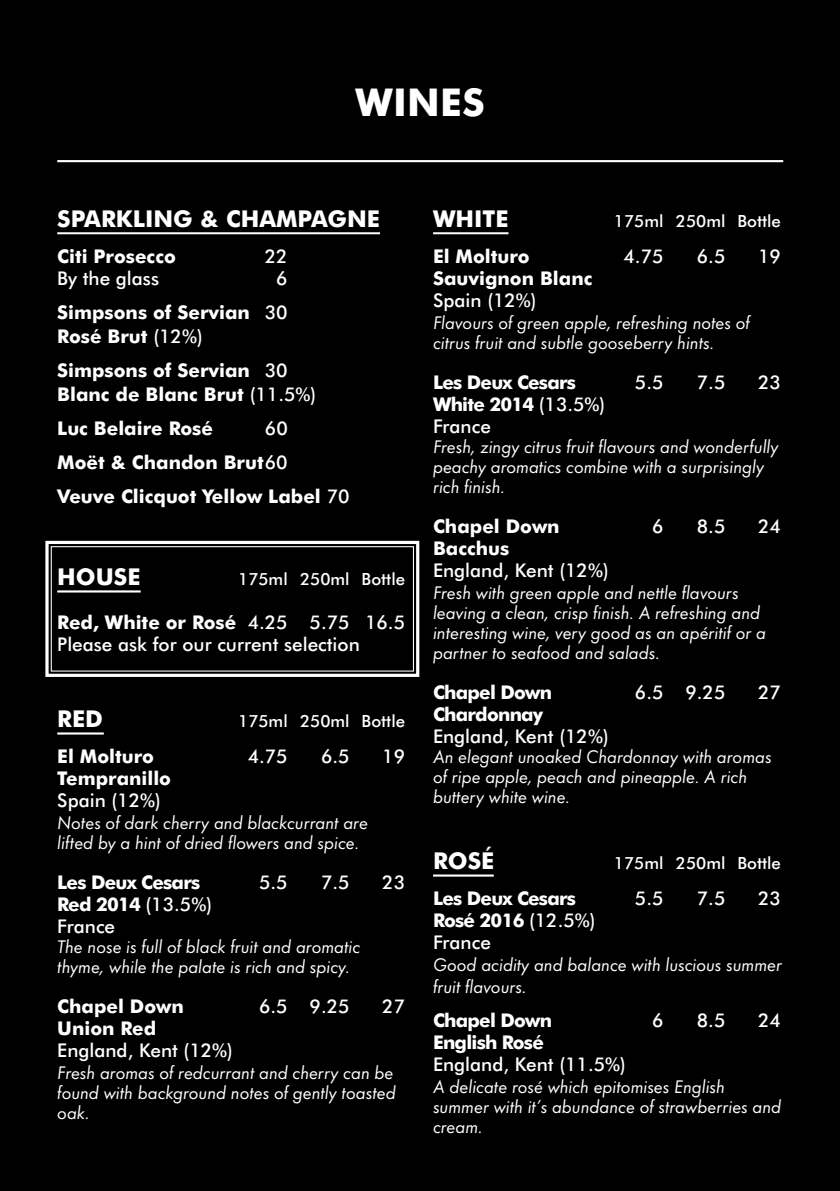
<style>
.page{position:relative;width:840px;height:1191px;background:#fff}
.page>*{position:absolute;margin:0;border:0;box-sizing:border-box;transform-origin:0 0}
.t1{font:700 38.4px "Futura BT";letter-spacing:.01em;color:#fff}
.t2{font:700 23.2px "Futura BT";color:#fff}
.t3{font:italic 19px/20px "Futura T";color:#fff}
.t4{font:500 19px/22px "Futura BT";color:#fff}
.t5{font:700 19px/34px "Futura BT";color:#fff}
.t6{font:700 19px "Futura BT";letter-spacing:-.04em;color:#fff}
.t7{font:500 16.8px "Futura BT";color:#fff}
.s1{font-weight:500}
.s2{font-weight:700}
</style>
<div class="page">
<div style="left:0;top:0;width:839px;height:1191px;background:#000"></div>
<hr style="left:57px;top:160px;width:725px;height:2px;background:#fff">
<hr style="left:57px;top:232px;width:323px;height:2px;background:#fff">
<hr style="left:57px;top:732px;width:47px;height:2px;background:#fff">
<hr style="left:433px;top:232px;width:75px;height:2px;background:#fff">
<hr style="left:433px;top:874px;width:60px;height:2px;background:#fff">
<svg style="left:45px;top:540px;width:375px;height:137px"></svg>
<div style="left:51px;top:546px;width:363px;height:125px;border:1px solid #fff"></div>
<h1 class="t1" style="left:355px;top:79px;width:131px">WINES</h1>
<p class="t2" style="left:57px;top:204px;width:324px">SPARKLING &amp; CHAMPAGNE</p>
<p class="t5" style="left:57px;top:239px;width:120px">Citi Prosecco</p>
<p class="t4" style="left:265px;top:245px;width:24px">22</p>
<p class="t4" style="left:57px;top:267px;width:103px">By the glass</p>
<p class="t5" style="left:57px;top:261px;width:232px;text-align:right"><span class="s1">6<br></span>Simpsons of Servian <span class="s1">30</span></p>
<p class="t5" style="left:57px;top:319px;width:232px">Rosé Brut <span class="s1">(12%)<br></span>Simpsons of Servian <span class="s1">30</span></p>
<p class="t5" style="left:57px;top:377px;width:260px">Blanc de Blanc Brut <span class="s1">(11.5%)<br></span>Luc Belaire Rosé</p>
<p class="t5" style="left:57px;top:411px;width:294px;text-indent:207px"><span class="s1">60<br></span>Moët &amp; Chandon Brut<span class="s1">60<br></span>Veuve Clicquot Yellow Label <span class="s1">70</span></p>
<p class="t2" style="left:57px;top:562px;width:85px">HOUSE</p>
<p class="t7" style="left:238px;top:568px;width:168px">175ml 250ml Bottle</p>
<p class="t4" style="left:57px;top:611px;width:349px"><span class="s2">Red, White or Rosé</span> 4.25 5.75 16.5<br>Please ask for our current selection</p>
<p class="t2" style="left:57px;top:704px;width:47px">RED</p>
<p class="t7" style="left:238px;top:710px;width:168px">175ml 250ml Bottle</p>
<p class="t5" style="left:57px;top:739px;width:98px">El Molturo</p>
<p class="t4" style="left:247px;top:745px;width:42px">4.75</p>
<p class="t4" style="left:321px;top:745px;width:30px">6.5</p>
<p class="t4" style="left:382px;top:745px;width:24px">19</p>
<p class="t5" style="left:57px;top:761px;width:115px">Tempranillo</p>
<p class="t4" style="left:57px;top:789px;width:105px">Spain (12%)</p>
<p class="t3" style="left:57px;top:812px;width:312px">Notes of dark cherry and blackcurrant are lifted by a hint of dried flowers and spice.</p>
<p class="t6" style="left:57px;top:870px;width:144px">Les Deux Cesars</p>
<p class="t4" style="left:259px;top:871px;width:30px">5.5</p>
<p class="t4" style="left:321px;top:871px;width:30px">7.5</p>
<p class="t4" style="left:382px;top:871px;width:24px">23</p>
<p class="t4" style="left:57px;top:893px;width:156px"><span class="s2">Red 2014</span> (13.5%)<br>France</p>
<p class="t3" style="left:57px;top:936px;width:304px">The nose is full of black fruit and aromatic thyme, while the palate is rich and spicy.</p>
<p class="t5" style="left:57px;top:989px;width:128px">Chapel Down</p>
<p class="t4" style="left:259px;top:995px;width:92px">6.5 9.25</p>
<p class="t4" style="left:382px;top:995px;width:24px">27</p>
<p class="t5" style="left:57px;top:1011px;width:100px">Union Red</p>
<p class="t4" style="left:57px;top:1039px;width:177px">England, Kent (12%)</p>
<p class="t3" style="left:57px;top:1062px;width:340px">Fresh aromas of redcurrant and cherry can be found with background notes of gently toasted oak.</p>
<p class="t2" style="left:433px;top:204px;width:77px">WHITE</p>
<p class="t7" style="left:613px;top:210px;width:168px">175ml 250ml Bottle</p>
<p class="t5" style="left:433px;top:239px;width:98px">El Molturo</p>
<p class="t4" style="left:623px;top:245px;width:42px">4.75</p>
<p class="t4" style="left:696px;top:245px;width:30px">6.5</p>
<p class="t4" style="left:757px;top:245px;width:24px">19</p>
<p class="t5" style="left:433px;top:261px;width:161px">Sauvignon Blanc</p>
<p class="t4" style="left:433px;top:289px;width:105px">Spain (12%)</p>
<p class="t3" style="left:433px;top:312px;width:318px">Flavours of green apple, refreshing notes of citrus fruit and subtle gooseberry hints.</p>
<p class="t6" style="left:433px;top:370px;width:144px">Les Deux Cesars</p>
<p class="t4" style="left:634px;top:371px;width:30px">5.5</p>
<p class="t4" style="left:696px;top:371px;width:30px">7.5</p>
<p class="t4" style="left:757px;top:371px;width:24px">23</p>
<p class="t4" style="left:433px;top:393px;width:174px"><span class="s2">White 2014</span> (13.5%)<br>France</p>
<p class="t3" style="left:433px;top:436px;width:347px">Fresh, zingy citrus fruit flavours and wonderfully peachy aromatics combine with a surprisingly rich finish.</p>
<p class="t5" style="left:433px;top:509px;width:128px">Chapel Down</p>
<p class="t4" style="left:651px;top:515px;width:13px">6</p>
<p class="t4" style="left:696px;top:515px;width:30px">8.5</p>
<p class="t4" style="left:757px;top:515px;width:24px">24</p>
<p class="t5" style="left:433px;top:531px;width:78px">Bacchus</p>
<p class="t4" style="left:433px;top:559px;width:177px">England, Kent (12%)</p>
<p class="t3" style="left:433px;top:582px;width:334px">Fresh with green apple and nettle flavours leaving a clean, crisp finish. A refreshing and interesting wine, very good as an apéritif or a partner to seafood and salads.</p>
<p class="t6" style="left:433px;top:680px;width:120px">Chapel Down</p>
<p class="t4" style="left:634px;top:681px;width:92px">6.5 9.25</p>
<p class="t4" style="left:757px;top:681px;width:24px">27</p>
<p class="t6" style="left:433px;top:702px;width:111px">Chardonnay</p>
<p class="t4" style="left:433px;top:725px;width:177px">England, Kent (12%)</p>
<p class="t3" style="left:433px;top:746px;width:340px">An elegant unoaked Chardonnay with aromas of ripe apple, peach and pineapple. A rich buttery white wine.</p>
<p class="t2" style="left:433px;top:846px;width:63px">ROSÉ</p>
<p class="t7" style="left:613px;top:852px;width:168px">175ml 250ml Bottle</p>
<p class="t6" style="left:433px;top:886px;width:144px">Les Deux Cesars</p>
<p class="t4" style="left:634px;top:887px;width:30px">5.5</p>
<p class="t4" style="left:696px;top:887px;width:30px">7.5</p>
<p class="t4" style="left:757px;top:887px;width:24px">23</p>
<p class="t4" style="left:433px;top:909px;width:164px"><span class="s2">Rosé 2016</span> (12.5%)<br>France</p>
<p class="t3" style="left:433px;top:953px;width:350px;line-height:22px">Good acidity and balance with luscious summer fruit flavours.</p>
<p class="t6" style="left:433px;top:1008px;width:120px">Chapel Down</p>
<p class="t4" style="left:651px;top:1009px;width:13px">6</p>
<p class="t4" style="left:696px;top:1009px;width:30px">8.5</p>
<p class="t4" style="left:757px;top:1009px;width:24px">24</p>
<p class="t6" style="left:433px;top:1030px;width:112px">English Rosé</p>
<p class="t4" style="left:433px;top:1053px;width:194px">England, Kent (11.5%)</p>
<p class="t3" style="left:433px;top:1076px;width:349px">A delicate rosé which epitomises English summer with it’s abundance of strawberries and cream.</p>
</div>
